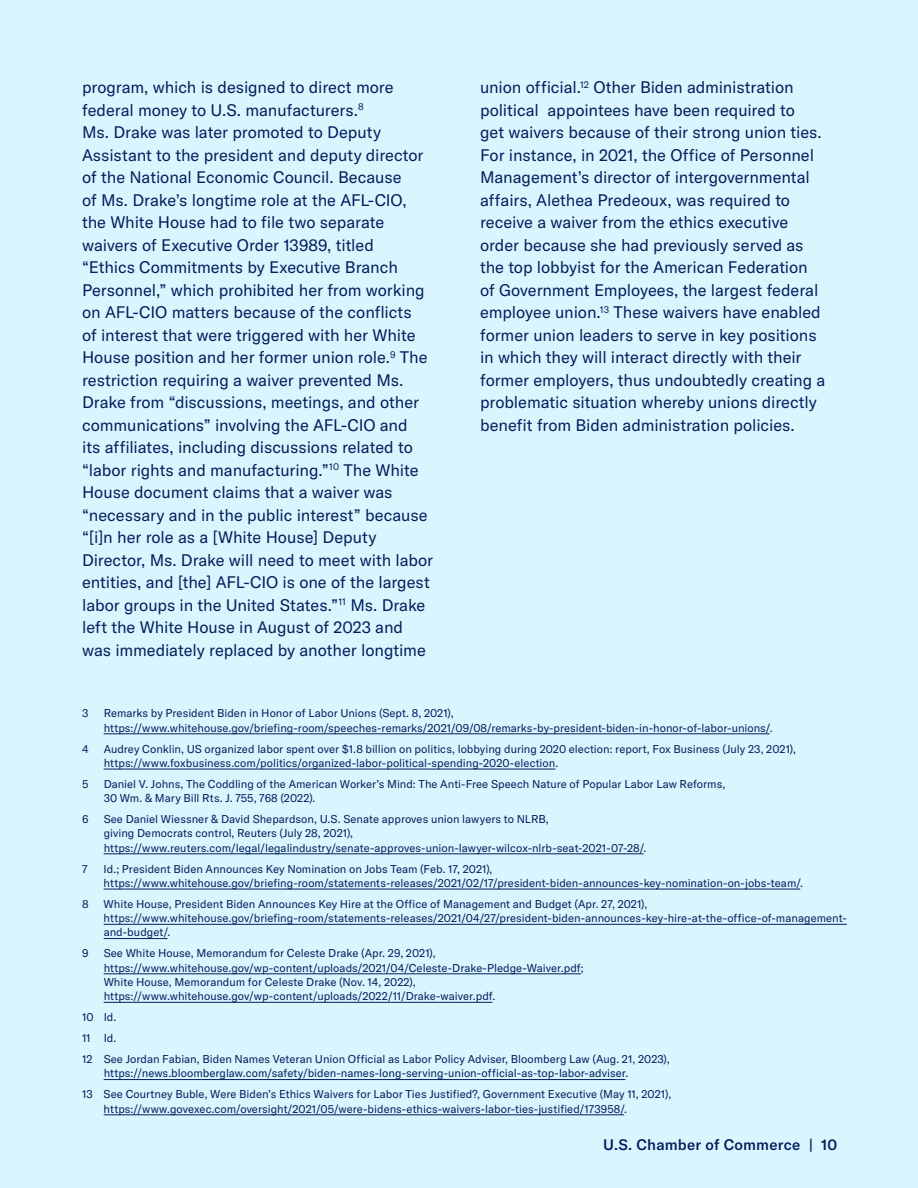
<style>
.page{position:relative;width:918px;height:1188px;background:#dbf5ff}
.page>*{position:absolute;margin:0;border:0;box-sizing:border-box;transform-origin:0 0}
.t1{font:16.5px/22.5px "GT America";letter-spacing:-.005em;color:#001f5c}
.t2{font:500 15px "GT America";letter-spacing:.01em;color:#001f5c}
.t3{font:11.25px/14.2px "GT America";color:#001f5c}
</style>
<div class="page">
<hr style="left:104px;top:734px;width:666px;height:1px;background:#001f5c">
<hr style="left:104px;top:769px;width:451px;height:1px;background:#001f5c">
<hr style="left:104px;top:854px;width:540px;height:1px;background:#001f5c">
<hr style="left:104px;top:889px;width:696px;height:1px;background:#001f5c">
<hr style="left:104px;top:924px;width:743px;height:1px;background:#001f5c">
<hr style="left:104px;top:938px;width:64px;height:1px;background:#001f5c">
<hr style="left:104px;top:974px;width:477px;height:1px;background:#001f5c">
<hr style="left:104px;top:1002px;width:388px;height:1px;background:#001f5c">
<hr style="left:104px;top:1079px;width:521px;height:1px;background:#001f5c">
<hr style="left:104px;top:1115px;width:520px;height:1px;background:#001f5c">
<p class="t1" style="left:82px;top:76px;width:353px">program, which is designed to direct more federal money to U.S. manufacturers.<sup>8<br></sup>Ms. Drake was later promoted to Deputy Assistant to the president and deputy director of the National Economic Council. Because<br>of Ms. Drake’s longtime role at the AFL-CIO, the White House had to file two separate waivers of Executive Order 13989, titled<br>“Ethics Commitments by Executive Branch Personnel,” which prohibited her from working on AFL-CIO matters because of the conflicts<br>of interest that were triggered with her White House position and her former union role.<sup>9</sup> The restriction requiring a waiver prevented Ms.<br>Drake from “discussions, meetings, and other communications” involving the AFL-CIO and<br>its affiliates, including discussions related to “labor rights and manufacturing.”<sup>10</sup> The White House document claims that a waiver was “necessary and in the public interest” because “[i]n her role as a [White House] Deputy Director, Ms. Drake will need to meet with labor entities, and [the] AFL-CIO is one of the largest labor groups in the United States.”<sup>11</sup> Ms. Drake left the White House in August of 2023 and was immediately replaced by another longtime</p>
<p class="t1" style="left:480px;top:76px;width:347px">union official.<sup>12</sup> Other Biden administration political appointees have been required to<br>get waivers because of their strong union ties.<br>For instance, in 2021, the Office of Personnel Management’s director of intergovernmental affairs, Alethea Predeoux, was required to receive a waiver from the ethics executive order because she had previously served as the top lobbyist for the American Federation of Government Employees, the largest federal employee union.<sup>13</sup> These waivers have enabled former union leaders to serve in key positions in which they will interact directly with their former employers, thus undoubtedly creating a problematic situation whereby unions directly benefit from Biden administration policies.</p>
<p class="t3" style="left:82px;top:706px;width:8px">3</p>
<p class="t3" style="left:104px;top:706px;width:670px">Remarks by President Biden in Honor of Labor Unions (Sept. 8, 2021), https://www.whitehouse.gov/briefing-room/speeches-remarks/2021/09/08/remarks-by-president-biden-in-honor-of-labor-unions/.</p>
<p class="t3" style="left:82px;top:741px;width:8px">4</p>
<p class="t3" style="left:104px;top:741px;width:694px">Audrey Conklin, US organized labor spent over $1.8 billion on politics, lobbying during 2020 election: report, Fox Business (July 23, 2021), https://www.foxbusiness.com/politics/organized-labor-political-spending-2020-election.</p>
<p class="t3" style="left:82px;top:777px;width:8px">5</p>
<p class="t3" style="left:104px;top:777px;width:623px">Daniel V. Johns, The Coddling of the American Worker’s Mind: The Anti-Free Speech Nature of Popular Labor Law Reforms,<br>30 Wm. &amp; Mary Bill Rts. J. 755, 768 (2022).</p>
<p class="t3" style="left:82px;top:812px;width:8px">6</p>
<p class="t3" style="left:104px;top:812px;width:544px">See Daniel Wiessner &amp; David Shepardson, U.S. Senate approves union lawyers to NLRB,<br>giving Democrats control, Reuters (July 28, 2021), https://www.reuters.com/legal/legalindustry/senate-approves-union-lawyer-wilcox-nlrb-seat-2021-07-28/.</p>
<p class="t3" style="left:82px;top:862px;width:7px">7</p>
<p class="t3" style="left:104px;top:862px;width:701px">Id.; President Biden Announces Key Nomination on Jobs Team (Feb. 17, 2021), https://www.whitehouse.gov/briefing-room/statements-releases/2021/02/17/president-biden-announces-key-nomination-on-jobs-team/.</p>
<p class="t3" style="left:82px;top:897px;width:8px">8</p>
<p class="t3" style="left:104px;top:897px;width:745px">White House, President Biden Announces Key Hire at the Office of Management and Budget (Apr. 27, 2021), https://www.whitehouse.gov/briefing-room/statements-releases/2021/04/27/president-biden-announces-key-hire-at-the-office-of-management&shy;and-budget/.</p>
<p class="t3" style="left:82px;top:946px;width:8px">9</p>
<p class="t3" style="left:104px;top:946px;width:482px">See White House, Memorandum for Celeste Drake (Apr. 29, 2021), https://www.whitehouse.gov/wp-content/uploads/2021/04/Celeste-Drake-Pledge-Waiver.pdf; White House, Memorandum for Celeste Drake (Nov. 14, 2022), https://www.whitehouse.gov/wp-content/uploads/2022/11/Drake-waiver.pdf.</p>
<p class="t3" style="left:82px;top:1007px;width:589px;line-height:21px">10 Id.<br>11 Id.<br>12 See Jordan Fabian, Biden Names Veteran Union Official as Labor Policy Adviser, Bloomberg Law (Aug. 21, 2023),</p>
<p class="t3" style="left:82px;top:1063px;width:591px;line-height:21px;text-indent:22px">https://news.bloomberglaw.com/safety/biden-names-long-serving-union-official-as-top-labor-adviser.<br>13 See Courtney Buble, Were Biden’s Ethics Waivers for Labor Ties Justified?, Government Executive (May 11, 2021),</p>
<p class="t3" style="left:104px;top:1102px;width:525px">https://www.govexec.com/oversight/2021/05/were-bidens-ethics-waivers-labor-ties-justified/173958/.</p>
<h2 class="t2" style="left:603px;top:1136px;width:235px">U.S. Chamber of Commerce | 10</h2>
</div>
